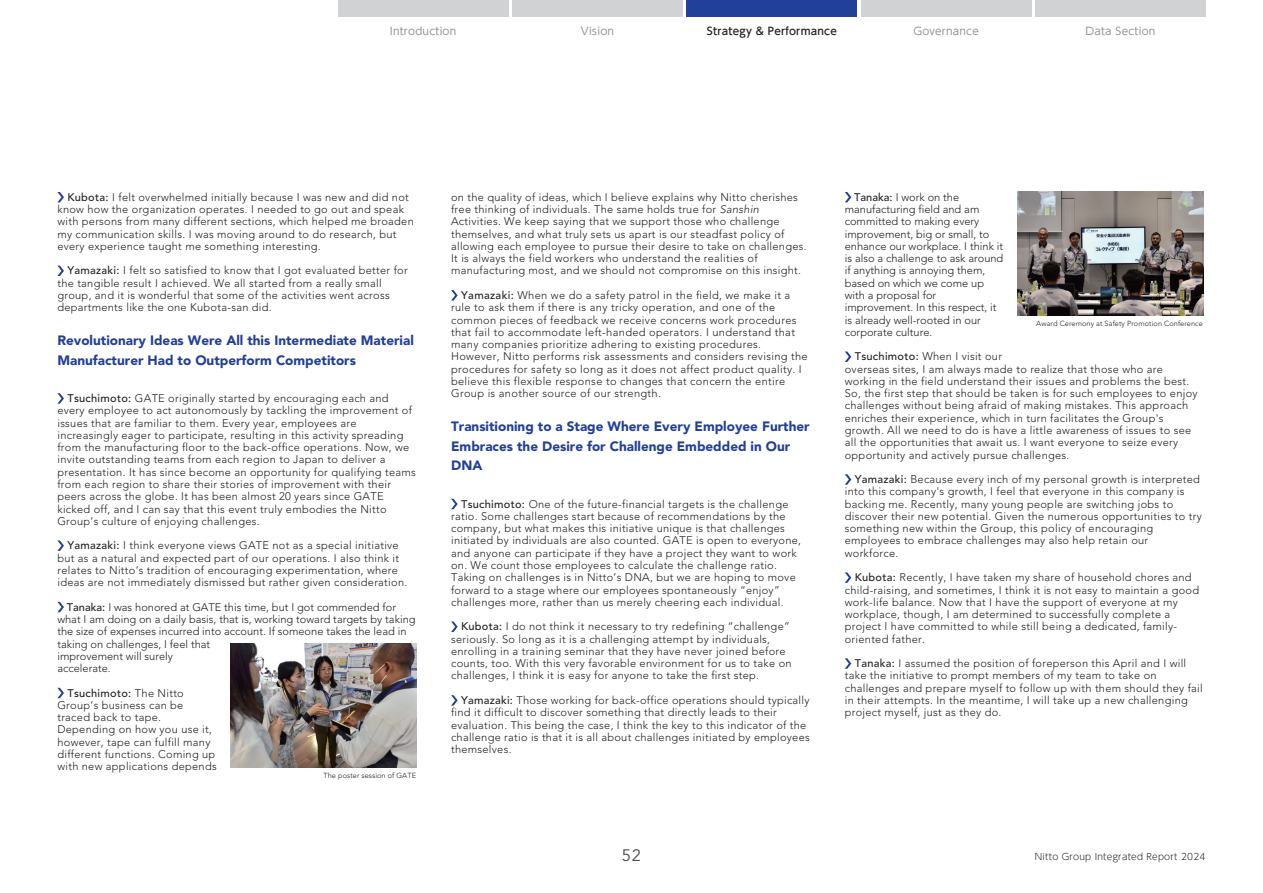
<style>
.page{position:relative;width:1263px;height:893px;background:#fff}
.page>*{position:absolute;margin:0;border:0;box-sizing:border-box;transform-origin:0 0}
.t1{font:16.5px "Avenir LT Std";color:#4b4c4d}
.t2{font:900 13.5px/19.6px "Avenir";color:#223f99}
.t3{font:300 11.1px/12.3px "Avenir";letter-spacing:.025em;color:#231f20}
.t4{font:300 11.1px/12.3px "Avenir";color:#231f20}
.t5{font:10.5px "UD Shin Go Pr 6 N";letter-spacing:.02em;color:#939598}
.t6{font:500 10.5px "UD Shin Go Pr 6 N";letter-spacing:.02em;color:#231f20}
.t7{font:300 9px "UD Shin Go Pr 6 N";letter-spacing:.025em;color:#231f20}
.t8{font:300 7.35px "Avenir";letter-spacing:.01em;color:#231f20}
.s1{font-weight:500}
.s2{font-style:italic}
</style>
<div class="page">
<svg style="left:57px;top:192px;width:7px;height:10px"></svg>
<svg style="left:57px;top:266px;width:7px;height:10px"></svg>
<svg style="left:57px;top:393px;width:7px;height:11px"></svg>
<svg style="left:57px;top:540px;width:7px;height:11px"></svg>
<svg style="left:57px;top:602px;width:7px;height:10px"></svg>
<svg style="left:57px;top:688px;width:7px;height:10px"></svg>
<svg style="left:451px;top:290px;width:7px;height:11px"></svg>
<svg style="left:451px;top:499px;width:7px;height:10px"></svg>
<svg style="left:451px;top:621px;width:7px;height:11px"></svg>
<svg style="left:451px;top:695px;width:7px;height:11px"></svg>
<svg style="left:845px;top:192px;width:6px;height:10px"></svg>
<svg style="left:845px;top:351px;width:6px;height:11px"></svg>
<svg style="left:845px;top:474px;width:6px;height:11px"></svg>
<svg style="left:845px;top:572px;width:6px;height:11px"></svg>
<svg style="left:845px;top:658px;width:6px;height:11px"></svg>
<img style="left:230px;top:644px;width:186px;height:123px">
<img style="left:1017px;top:191px;width:186px;height:124px">
<div style="left:512px;top:0;width:170px;height:17px;background:#d1d2d4"></div>
<div style="left:687px;top:0;width:170px;height:17px;background:#223f99"></div>
<div style="left:861px;top:0;width:170px;height:17px;background:#d1d2d4"></div>
<div style="left:1035px;top:0;width:170px;height:17px;background:#d1d2d4"></div>
<div style="left:338px;top:0;width:170px;height:17px;background:#d1d2d4"></div>
<p class="t5" style="left:390px;top:22px;width:68px">Introduction</p>
<p class="t5" style="left:581px;top:22px;width:35px">Vision</p>
<p class="t6" style="left:707px;top:22px;width:132px">Strategy &amp; Performance</p>
<p class="t5" style="left:913px;top:22px;width:67px">Governance</p>
<p class="t5" style="left:1085px;top:22px;width:71px">Data Section</p>
<p class="t3" style="left:57px;top:191px;width:358px;text-indent:10px"><span class="s1">Kubota:</span> I felt overwhelmed initially because I was new and did not know how the organization operates. I needed to go out and speak with persons from many different sections, which helped me broaden my communication skills. I was moving around to do research, but every experience taught me something interesting.</p>
<p class="t3" style="left:57px;top:264px;width:352px;text-indent:10px"><span class="s1">Yamazaki:</span> I felt so satisfied to know that I got evaluated better for the tangible result I achieved. We all started from a really small group, and it is wonderful that some of the activities went across departments like the one Kubota-san did.</p>
<p class="t2" style="left:57px;top:331px;width:358px">Revolutionary Ideas Were All this Intermediate Material<br>Manufacturer Had to Outperform Competitors</p>
<p class="t3" style="left:57px;top:392px;width:360px;text-indent:10px"><span class="s1">Tsuchimoto:</span> GATE originally started by encouraging each and every employee to act autonomously by tackling the improvement of issues that are familiar to them. Every year, employees are increasingly eager to participate, resulting in this activity spreading from the manufacturing floor to the back-office operations. Now, we invite outstanding teams from each region to Japan to deliver a presentation. It has since become an opportunity for qualifying teams from each region to share their stories of improvement with their peers across the globe. It has been almost 20 years since GATE kicked off, and I can say that this event truly embodies the Nitto Group’s culture of enjoying challenges.</p>
<p class="t3" style="left:57px;top:539px;width:351px;text-indent:10px"><span class="s1">Yamazaki:</span> I think everyone views GATE not as a special initiative but as a natural and expected part of our operations. I also think it relates to Nitto’s tradition of encouraging experimentation, where ideas are not immediately dismissed but rather given consideration.</p>
<p class="t4" style="left:57px;top:601px;width:360px;text-indent:9px"><span class="s1">Tanaka:</span> I was honored at GATE this time, but I got commended for what I am doing on a daily basis, that is, working toward targets by taking the size of expenses incurred into account. If someone takes the lead in taking on challenges, I feel that<br>improvement will surely<br>accelerate.</p>
<p class="t3" style="left:57px;top:687px;width:161px;text-indent:10px"><span class="s1">Tsuchimoto:</span> The Nitto<br>Group’s business can be traced back to tape.<br>Depending on how you use it, however, tape can fulfill many different functions. Coming up with new applications depends</p>
<p class="t8" style="left:323px;top:771px;width:94px">The poster session of GATE</p>
<p class="t3" style="left:451px;top:191px;width:357px">on the quality of ideas, which I believe explains why Nitto cherishes free thinking of individuals. The same holds true for <span class="s2">Sanshin </span>Activities. We keep saying that we support those who challenge themselves, and what truly sets us apart is our steadfast policy of allowing each employee to pursue their desire to take on challenges.<br>It is always the field workers who understand the realities of manufacturing most, and we should not compromise on this insight.</p>
<p class="t3" style="left:451px;top:289px;width:358px;text-indent:10px"><span class="s1">Yamazaki:</span> When we do a safety patrol in the field, we make it a rule to ask them if there is any tricky operation, and one of the common pieces of feedback we receive concerns work procedures that fail to accommodate left-handed operators. I understand that many companies prioritize adhering to existing procedures.<br>However, Nitto performs risk assessments and considers revising the procedures for safety so long as it does not affect product quality. I believe this flexible response to changes that concern the entire Group is another source of our strength.</p>
<p class="t2" style="left:451px;top:417px;width:360px">Transitioning to a Stage Where Every Employee Further<br>Embraces the Desire for Challenge Embedded in Our<br>DNA</p>
<p class="t3" style="left:451px;top:498px;width:351px;text-indent:10px"><span class="s1">Tsuchimoto:</span> One of the future-financial targets is the challenge ratio. Some challenges start because of recommendations by the company, but what makes this initiative unique is that challenges initiated by individuals are also counted. GATE is open to everyone, and anyone can participate if they have a project they want to work on. We count those employees to calculate the challenge ratio.<br>Taking on challenges is in Nitto’s DNA, but we are hoping to move forward to a stage where our employees spontaneously “enjoy” challenges more, rather than us merely cheering each individual.</p>
<p class="t3" style="left:451px;top:620px;width:342px;text-indent:10px"><span class="s1">Kubota:</span> I do not think it necessary to try redefining “challenge” seriously. So long as it is a challenging attempt by individuals, enrolling in a training seminar that they have never joined before counts, too. With this very favorable environment for us to take on challenges, I think it is easy for anyone to take the first step.</p>
<p class="t3" style="left:451px;top:694px;width:360px;text-indent:10px"><span class="s1">Yamazaki:</span> Those working for back-office operations should typically find it difficult to discover something that directly leads to their evaluation. This being the case, I think the key to this indicator of the challenge ratio is that it is all about challenges initiated by employees themselves.</p>
<p class="t4" style="left:845px;top:191px;width:160px;text-indent:9px"><span class="s1">Tanaka:</span> I work on the manufacturing field and am committed to making every improvement, big or small, to enhance our workplace. I think it is also a challenge to ask around if anything is annoying them, based on which we come up with a proposal for improvement. In this respect, it is already well-rooted in our corporate culture.</p>
<p class="t3" style="left:845px;top:350px;width:354px;text-indent:10px"><span class="s1">Tsuchimoto:</span> When I visit our<br>overseas sites, I am always made to realize that those who are working in the field understand their issues and problems the best.<br>So, the first step that should be taken is for such employees to enjoy challenges without being afraid of making mistakes. This approach enriches their experience, which in turn facilitates the Group's growth. All we need to do is have a little awareness of issues to see all the opportunities that await us. I want everyone to seize every opportunity and actively pursue challenges.</p>
<p class="t3" style="left:845px;top:473px;width:359px;text-indent:10px"><span class="s1">Yamazaki:</span> Because every inch of my personal growth is interpreted into this company's growth, I feel that everyone in this company is backing me. Recently, many young people are switching jobs to discover their new potential. Given the numerous opportunities to try something new within the Group, this policy of encouraging employees to embrace challenges may also help retain our workforce.</p>
<p class="t3" style="left:845px;top:571px;width:356px;text-indent:10px"><span class="s1">Kubota:</span> Recently, I have taken my share of household chores and child-raising, and sometimes, I think it is not easy to maintain a good work-life balance. Now that I have the support of everyone at my workplace, though, I am determined to successfully complete a project I have committed to while still being a dedicated, family&shy;oriented father.</p>
<p class="t3" style="left:845px;top:657px;width:360px;text-indent:10px"><span class="s1">Tanaka:</span> I assumed the position of foreperson this April and I will take the initiative to prompt members of my team to take on challenges and prepare myself to follow up with them should they fail in their attempts. In the meantime, I will take up a new challenging project myself, just as they do.</p>
<p class="t8" style="left:1036px;top:319px;width:168px">Award Ceremony at Safety Promotion Conference</p>
<h1 class="t1" style="left:622px;top:846px;width:21px">52</h1>
<p class="t7" style="left:1035px;top:849px;width:172px">Nitto Group Integrated Report 2024</p>
</div>
